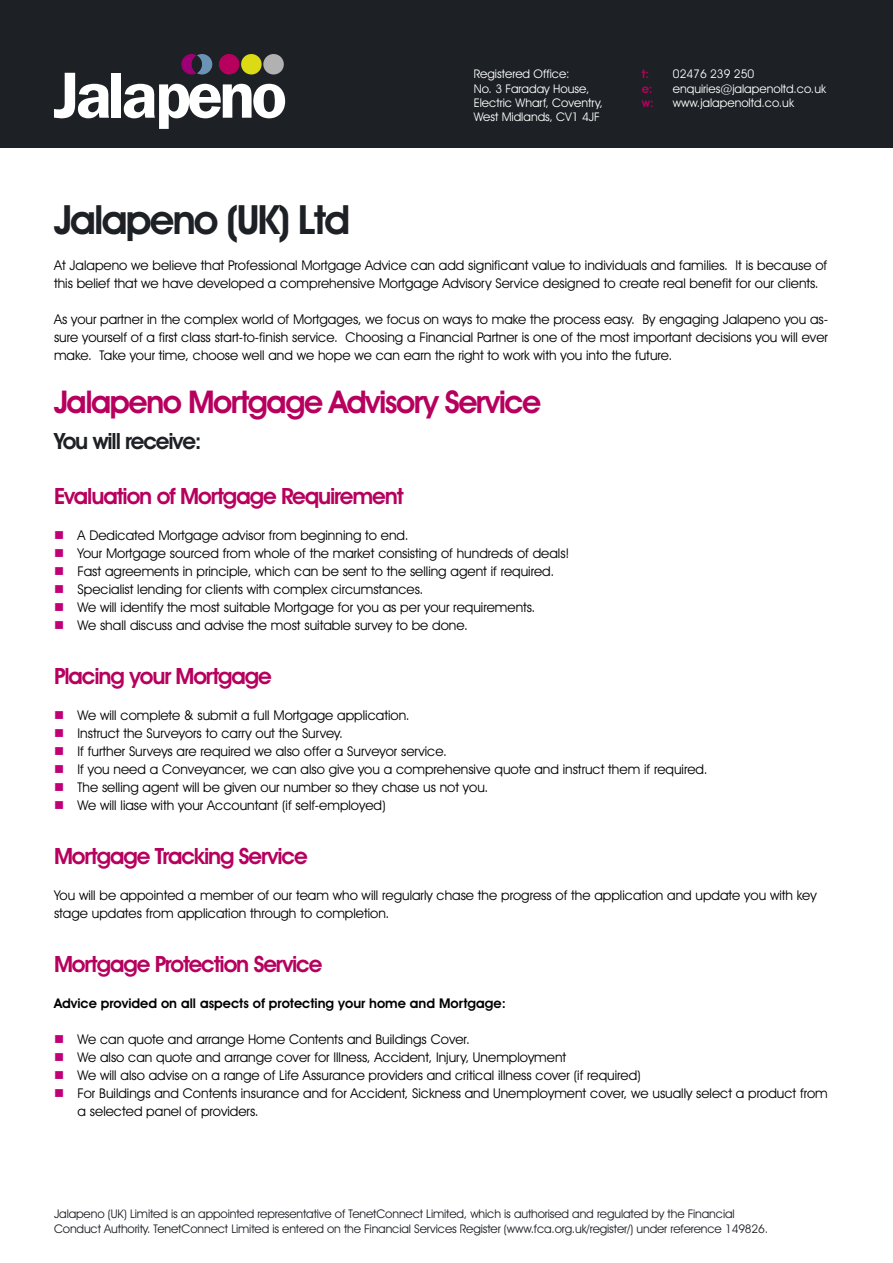
<style>
.page{position:relative;width:893px;height:1263px;background:#fff}
.page>*{position:absolute;margin:0;border:0;box-sizing:border-box;transform-origin:0 0}
.t1{font:600 40.5px "Avant Garde IT Cby BT";letter-spacing:-.05em;color:#1d2024}
.t2{font:600 31.5px "Avant Garde IT Cby BT";letter-spacing:-.05em;color:#b7005e}
.t3{font:600 22.5px "Avant Garde IT Cby BT";letter-spacing:-.05em;color:#b7005e}
.t4{font:600 22.5px "Avant Garde IT Cby BT";letter-spacing:-.05em;color:#1d2024}
.t5{font:13.5px/18px "Avant Garde IT Cby BT";color:#000}
.t6{font:600 13.5px "Avant Garde IT Cby BT";color:#000}
.t7{font:12px/14.4px "Avant Garde IT Cby BT";letter-spacing:-.01em;color:#1d2024}
.t8{font:12px/14.4px "Avant Garde IT Cby BT";color:#fff}
.t9{font:600 12px/14.4px "Avant Garde IT Cby BT";color:#b7005e}
.s1{color:#c10077}
</style>
<div class="page">
<div style="left:0;top:0;width:893px;height:148px;background:#1d2024"></div>
<svg style="left:54px;top:73px;width:55px;height:45px"></svg>
<div style="left:112px;top:73px;width:9px;height:45px;background:#fff"></div>
<svg style="left:124px;top:84px;width:161px;height:45px"></svg>
<svg style="left:181px;top:54px;width:31px;height:21px"></svg>
<div style="left:192px;top:55px;width:10px;height:18px;background:#1d2024;border-radius:50%"></div>
<div style="left:219px;top:54px;width:20px;height:21px;background:#b7005e;border-radius:50%"></div>
<div style="left:241px;top:54px;width:21px;height:21px;background:#dbda15;border-radius:50%"></div>
<div style="left:263px;top:54px;width:21px;height:21px;background:#b1b1b1;border-radius:50%"></div>
<p class="t8" style="left:474px;top:67px;width:131px">Registered Office:<br>No. 3 Faraday House,<br>Electric Wharf, Coventry,<br>West Midlands, CV1 4JF</p>
<p class="t9" style="left:642px;top:67px;width:14px">t: e: w:</p>
<p class="t8" style="left:673px;top:67px;width:155px">02476 239 250 enquiries@jalapenoltd.co.uk www.jalapenoltd.co.uk</p>
<h1 class="t1" style="left:54px;top:195px;width:298px">Jalapeno (UK) Ltd</h1>
<p class="t5" style="left:54px;top:256px;width:775px">At Jalapeno we believe that Professional Mortgage Advice can add significant value to individuals and families. It is because of this belief that we have developed a comprehensive Mortgage Advisory Service designed to create real benefit for our clients.</p>
<p class="t5" style="left:54px;top:310px;width:776px;text-align:justify">As your partner in the complex world of Mortgages, we focus on ways to make the process easy. By engaging Jalapeno you as&shy;sure yourself of a first class start-to-finish service. Choosing a Financial Partner is one of the most important decisions you will ever make. Take your time, choose well and we hope we can earn the right to work with you into the future.</p>
<h2 class="t2" style="left:54px;top:382px;width:489px">Jalapeno Mortgage Advisory Service</h2>
<h3 class="t4" style="left:54px;top:427px;width:149px">You will receive:</h3>
<h3 class="t3" style="left:54px;top:482px;width:351px">Evaluation of Mortgage Requirement</h3>
<p class="t5" style="left:54px;top:526px;width:356px"><span class="s1">■</span> A Dedicated Mortgage advisor from beginning to end.</p>
<p class="t5" style="left:54px;top:544px;width:517px"><span class="s1">■</span> Your Mortgage sourced from whole of the market consisting of hundreds of deals!</p>
<p class="t5" style="left:54px;top:562px;width:502px"><span class="s1">■</span> Fast agreements in principle, which can be sent to the selling agent if required.</p>
<p class="t5" style="left:54px;top:580px;width:371px"><span class="s1">■</span> Specialist lending for clients with complex circumstances.</p>
<p class="t5" style="left:54px;top:598px;width:483px"><span class="s1">■</span> We will identify the most suitable Mortgage for you as per your requirements.</p>
<p class="t5" style="left:54px;top:616px;width:415px"><span class="s1">■</span> We shall discuss and advise the most suitable survey to be done.</p>
<h3 class="t3" style="left:54px;top:662px;width:219px">Placing your Mortgage</h3>
<p class="t5" style="left:54px;top:706px;width:357px"><span class="s1">■</span> We will complete &amp; submit a full Mortgage application.</p>
<p class="t5" style="left:54px;top:724px;width:291px"><span class="s1">■</span> Instruct the Surveyors to carry out the Survey.</p>
<p class="t5" style="left:54px;top:742px;width:394px"><span class="s1">■</span> If further Surveys are required we also offer a Surveyor service.</p>
<p class="t5" style="left:54px;top:760px;width:655px"><span class="s1">■</span> If you need a Conveyancer, we can also give you a comprehensive quote and instruct them if required.</p>
<p class="t5" style="left:54px;top:778px;width:436px"><span class="s1">■</span> The selling agent will be given our number so they chase us not you.</p>
<p class="t5" style="left:54px;top:796px;width:333px"><span class="s1">■</span> We will liase with your Accountant (if self-employed)</p>
<h3 class="t3" style="left:54px;top:842px;width:255px">Mortgage Tracking Service</h3>
<p class="t5" style="left:54px;top:886px;width:764px">You will be appointed a member of our team who will regularly chase the progress of the application and update you with key stage updates from application through to completion.</p>
<h3 class="t3" style="left:54px;top:950px;width:270px">Mortgage Protection Service</h3>
<p class="t6" style="left:54px;top:995px;width:453px">Advice provided on all aspects of protecting your home and Mortgage:</p>
<p class="t5" style="left:54px;top:1030px;width:417px"><span class="s1">■</span> We can quote and arrange Home Contents and Buildings Cover.</p>
<p class="t5" style="left:54px;top:1048px;width:514px"><span class="s1">■</span> We also can quote and arrange cover for Illness, Accident, Injury, Unemployment</p>
<p class="t5" style="left:54px;top:1066px;width:588px"><span class="s1">■</span> We will also advise on a range of Life Assurance providers and critical illness cover (if required)</p>
<p class="t5" style="left:78px;top:1084px;width:752px;text-indent:-24px"><span class="s1">■</span> For Buildings and Contents insurance and for Accident, Sickness and Unemployment cover, we usually select a product from a selected panel of providers.</p>
<p class="t7" style="left:54px;top:1206px;width:716px">Jalapeno (UK) Limited is an appointed representative of TenetConnect Limited, which is authorised and regulated by the Financial<br>Conduct Authority. TenetConnect Limited is entered on the Financial Services Register (www.fca.org.uk/register/) under reference 149826.</p>
</div>
